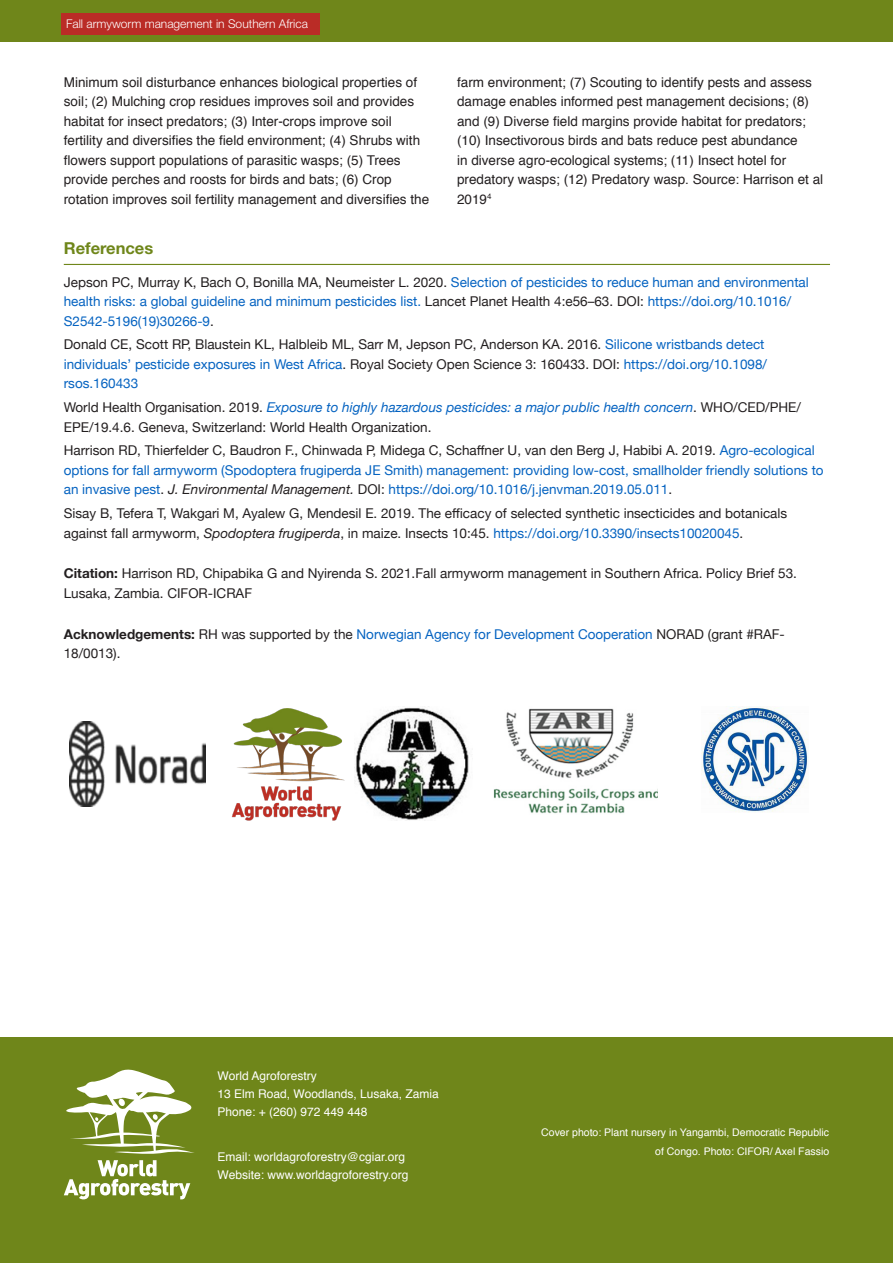
<style>
.page{position:relative;width:893px;height:1263px;background:#fff}
.page>*{position:absolute;margin:0;border:0;box-sizing:border-box;transform-origin:0 0}
.Heading_2{font:700 16.5px "Helvetica Neue LT Std";color:#6f861a}
.Body_copy{font:13.5px/19.5px "Helvetica Neue";color:#231f20}
.body_text{font:13.5px/19.5px "Helvetica";color:#231f20}
.Body_copy-2{font:13.5px/19.5px "Helvetica Neue";color:#0563c1}
.Body_copy-3{font:12px "Helvetica";color:#fff}
.t1{font:300 12px "Helvetica Neue LT Std";color:#fff}
.body_text-2{font:10.5px/19.5px "Helvetica";color:#fff;text-align:right}
.s1{color:#231f20}
.s2{color:#0563c1}
.s3{font-style:italic;color:#0563c1}
.s4{font-style:italic;color:#231f20}
.s5{font-family:"Helvetica Neue LT Std";font-style:italic}
.s6{font-weight:700}
</style>
<div class="page">
<div style="left:0;top:0;width:893px;height:42px;background:#6f861a"></div>
<div style="left:61px;top:14px;width:258px;height:21px;background:#ba2c26"></div>
<div style="left:0;top:1037px;width:893px;height:226px;background:#6f861a"></div>
<svg style="left:64px;top:1069px;width:130px;height:130px"></svg>
<hr style="left:64px;top:264px;width:766px;height:1px;background:#6f861a">
<img style="left:70px;top:721px;width:135px;height:85px">
<img style="left:354px;top:706px;width:116px;height:114px">
<img style="left:702px;top:706px;width:106px;height:107px">
<img style="left:494px;top:708px;width:163px;height:106px">
<img style="left:231px;top:708px;width:113px;height:113px">
<p class="t1" style="left:66px;top:16px;width:243px">Fall armyworm management in Southern Africa</p>
<p class="body_text" style="left:64px;top:73px;width:367px">Minimum soil disturbance enhances biological properties of soil; (2) Mulching crop residues improves soil and provides habitat for insect predators; (3) Inter-crops improve soil fertility and diversifies the field environment; (4) Shrubs with flowers support populations of parasitic wasps; (5) Trees provide perches and roosts for birds and bats; (6) Crop rotation improves soil fertility management and diversifies the</p>
<p class="body_text" style="left:457px;top:73px;width:368px">farm environment; (7) Scouting to identify pests and assess damage enables informed pest management decisions; (8) and (9) Diverse field margins provide habitat for predators; (10) Insectivorous birds and bats reduce pest abundance<br>in diverse agro-ecological systems; (11) Insect hotel for predatory wasps; (12) Predatory wasp. Source: Harrison et al 2019<sup>4</sup></p>
<p class="Heading_2" style="left:64px;top:238px;width:91px">References</p>
<p class="Body_copy-2" style="left:64px;top:273px;width:746px"><span class="s1">Jepson PC, Murray K, Bach O, Bonilla MA, Neumeister L. 2020.</span> Selection of pesticides to reduce human and environmental health risks: a global guideline and minimum pesticides list. <span class="s1">Lancet Planet Health 4:e56–63. DOI:</span> https://doi.org/10.1016/<br>S2542-5196(19)30266-9<span class="s1">.</span></p>
<p class="Body_copy" style="left:64px;top:336px;width:705px">Donald CE, Scott RP, Blaustein KL, Halbleib ML, Sarr M, Jepson PC, Anderson KA. 2016. <span class="s2">Silicone wristbands detect individuals’ pesticide exposures in West Africa</span>. Royal Society Open Science 3: 160433. DOI: <span class="s2">https://doi.org/10.1098/ rsos.160433</span></p>
<p class="Body_copy" style="left:64px;top:398px;width:739px">World Health Organisation. 2019. <span class="s3">Exposure to highly hazardous pesticides: a major public health concern</span>. WHO/CED/PHE/<br>EPE/19.4.6. Geneva, Switzerland: World Health Organization.</p>
<p class="Body_copy-2" style="left:64px;top:442px;width:761px"><span class="s1">Harrison RD, Thierfelder C, Baudron F., Chinwada P, Midega C, Schaffner U, van den Berg J, Habibi A. 2019.</span> Agro-ecological options for fall armyworm (Spodoptera frugiperda JE Smith) management: providing low-cost, smallholder friendly solutions to an invasive pest<span class="s1">.</span> <span class="s4">J. Environmental Management.</span> <span class="s1">DOI:</span> https://doi.org/10.1016/j.jenvman.2019.05.011<span class="s1">.</span></p>
<p class="Body_copy" style="left:64px;top:504px;width:725px">Sisay B, Tefera T, Wakgari M, Ayalew G, Mendesil E. 2019. The efficacy of selected synthetic insecticides and botanicals against fall armyworm, <span class="s5">Spodoptera frugiperda</span>, in maize. Insects 10:45. <span class="s2">https://doi.org/10.3390/insects10020045</span>.</p>
<p class="Body_copy" style="left:64px;top:565px;width:735px"><span class="s6">Citation:</span> Harrison RD, Chipabika G and Nyirenda S. 2021.Fall armyworm management in Southern Africa. Policy Brief 53.<br>Lusaka, Zambia. CIFOR-ICRAF</p>
<p class="Body_copy" style="left:64px;top:625px;width:722px"><span class="s6">Acknowledgements:</span> RH was supported by the <span class="s2">Norwegian Agency for Development Cooperation</span> NORAD (grant #RAF-<br>18/0013).</p>
<p class="Body_copy-3" style="left:218px;top:1067px;width:101px">World Agroforestry</p>
<p class="Body_copy-3" style="left:218px;top:1085px;width:223px">13 Elm Road, Woodlands, Lusaka, Zamia</p>
<p class="Body_copy-3" style="left:218px;top:1103px;width:151px">Phone: + (260) 972 449 448</p>
<p class="Body_copy-3" style="left:218px;top:1147px;width:189px">Email: worldagroforestry@cgiar.org</p>
<p class="Body_copy-3" style="left:218px;top:1165px;width:192px">Website: www.worldagroforestry.org</p>
<p class="body_text-2" style="left:541px;top:1123px;width:289px">Cover photo: Plant nursery in Yangambi, Democratic Republic of Congo. Photo: CIFOR/ Axel Fassio</p>
</div>
